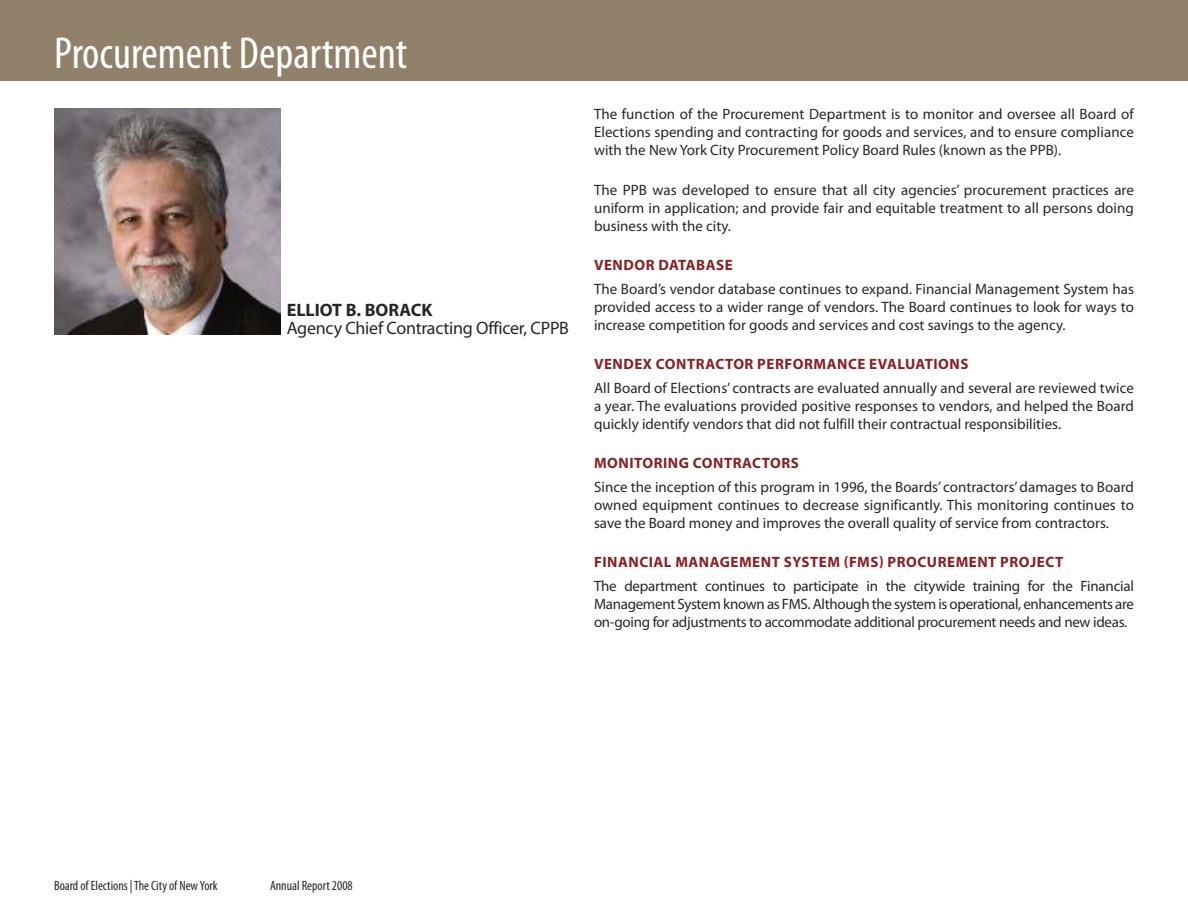
<style>
.page{position:relative;width:1188px;height:918px;background:#fff}
.page>*{position:absolute;margin:0;border:0;box-sizing:border-box;transform-origin:0 0}
.t1{font:condensed 45px "Myriad Pro";color:#fff}
.t2{font:18px "Myriad Pro";letter-spacing:-.015em;color:#272627}
.t3{font:700 18px "Myriad Pro";color:#272627}
.t4{font:15px/18px "Myriad Pro";color:#272627;text-align:justify}
.t5{font:700 15px "Myriad Pro";letter-spacing:.035em;color:#892023}
.t6{font:condensed 13.5px "Myriad Pro";color:#272627}
</style>
<div class="page">
<div style="left:0;top:0;width:1188px;height:81px;background:#91816b"></div>
<img style="left:54px;top:108px;width:226px;height:226px">
<h1 class="t1" style="left:54px;top:37px;width:355px">Procurement Department</h1>
<p class="t3" style="left:287px;top:303px;width:147px">ELLIOT B. BORACK</p>
<p class="t2" style="left:287px;top:321px;width:284px">Agency Chief Contracting Officer, CPPB</p>
<p class="t4" style="left:594px;top:106px;width:542px">The function of the Procurement Department is to monitor and oversee all Board of Elections spending and contracting for goods and services, and to ensure compliance with the New York City Procurement Policy Board Rules (known as the PPB).</p>
<p class="t4" style="left:594px;top:182px;width:542px">The PPB was developed to ensure that all city agencies’ procurement practices are uniform in application; and provide fair and equitable treatment to all persons doing business with the city.</p>
<p class="t5" style="left:594px;top:260px;width:140px">VENDOR DATABASE</p>
<p class="t4" style="left:594px;top:281px;width:542px">The Board’s vendor database continues to expand. Financial Management System has provided access to a wider range of vendors. The Board continues to look for ways to increase competition for goods and services and cost savings to the agency.</p>
<p class="t5" style="left:594px;top:359px;width:376px">VENDEX CONTRACTOR PERFORMANCE EVALUATIONS</p>
<p class="t4" style="left:594px;top:380px;width:542px">All Board of Elections’ contracts are evaluated annually and several are reviewed twice a year. The evaluations provided positive responses to vendors, and helped the Board quickly identify vendors that did not fulfill their contractual responsibilities.</p>
<p class="t5" style="left:594px;top:458px;width:207px">MONITORING CONTRACTORS</p>
<p class="t4" style="left:594px;top:479px;width:542px">Since the inception of this program in 1996, the Boards’ contractors’damages to Board owned equipment continues to decrease significantly. This monitoring continues to save the Board money and improves the overall quality of service from contractors.</p>
<p class="t5" style="left:594px;top:557px;width:471px">FINANCIAL MANAGEMENT SYSTEM (FMS) PROCUREMENT PROJECT</p>
<p class="t4" style="left:594px;top:578px;width:541px">The department continues to participate in the citywide training for the Financial Management System known as FMS. Although the system is operational, enhancements are on-going for adjustments to accommodate additional procurement needs and new ideas.</p>
<p class="t6" style="left:54px;top:881px;width:165px">Board of Elections |The City of NewYork</p>
<p class="t6" style="left:270px;top:881px;width:84px">Annual Report 2008</p>
</div>
